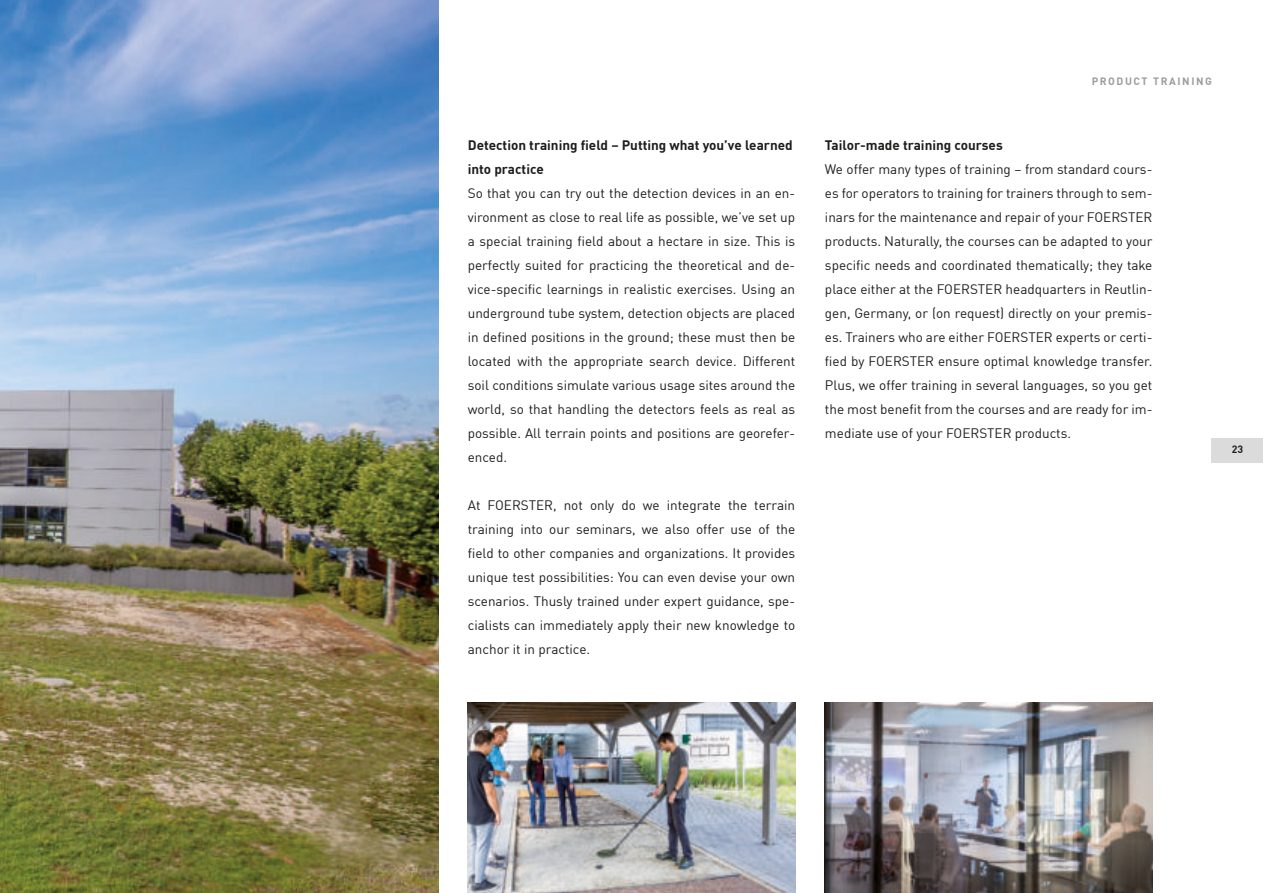
<style>
.page{position:relative;width:1263px;height:893px;background:#fff}
.page>*{position:absolute;margin:0;border:0;box-sizing:border-box;transform-origin:0 0}
.t1{font:13.5px/24px "DIN Offc";color:#1d1d1b;text-align:justify}
.t2{font:700 13.5px/24px "DIN Offc";color:#1d1d1b}
.t3{font:700 10.5px "DIN Offc";letter-spacing:.15em;color:#9d9d9d}
.t4{font:700 10.5px "DIN Offc";color:#1d1d1b}
</style>
<div class="page">
<img style="left:0;top:0;width:438px;height:893px">
<div style="left:1212px;top:438px;width:51px;height:24px;background:#dbdbdb"></div>
<img style="left:468px;top:702px;width:327px;height:191px">
<img style="left:825px;top:702px;width:327px;height:191px">
<p class="t2" style="left:468px;top:133px;width:326px">Detection training field – Putting what you’ve learned into practice</p>
<p class="t1" style="left:468px;top:182px;width:329px">So that you can try out the detection devices in an en&shy;vironment as close to real life as possible, we’ve set up a special training field about a hectare in size. This is perfectly suited for practicing the theoretical and de&shy;vice-specific learnings in realistic exercises. Using an underground tube system, detection objects are placed in defined positions in the ground; these must then be located with the appropriate search device. Different soil conditions simulate various usage sites around the world, so that handling the detectors feels as real as possible. All terrain points and positions are georefer&shy;enced.</p>
<p class="t1" style="left:468px;top:493px;width:329px">At FOERSTER, not only do we integrate the terrain training into our seminars, we also offer use of the field to other companies and organizations. It provides unique test possibilities: You can even devise your own scenarios. Thusly trained under expert guidance, spe&shy;cialists can immediately apply their new knowledge to anchor it in practice.</p>
<p class="t3" style="left:1092px;top:77px;width:122px">PRODUCT TRAINING</p>
<p class="t2" style="left:825px;top:134px;width:179px">Tailor-made training courses</p>
<p class="t1" style="left:825px;top:158px;width:329px">We offer many types of training – from standard cours&shy;es for operators to training for trainers through to sem&shy;inars for the maintenance and repair of your FOERSTER products. Naturally, the courses can be adapted to your specific needs and coordinated thematically; they take place either at the FOERSTER headquarters in Reutlin&shy;gen, Germany, or (on request) directly on your premis&shy;es. Trainers who are either FOERSTER experts or certi&shy;fied by FOERSTER ensure optimal knowledge transfer.<br>Plus, we offer training in several languages, so you get the most benefit from the courses and are ready for im&shy;mediate use of your FOERSTER products.</p>
<p class="t4" style="left:1232px;top:445px;width:13px">23</p>
</div>
